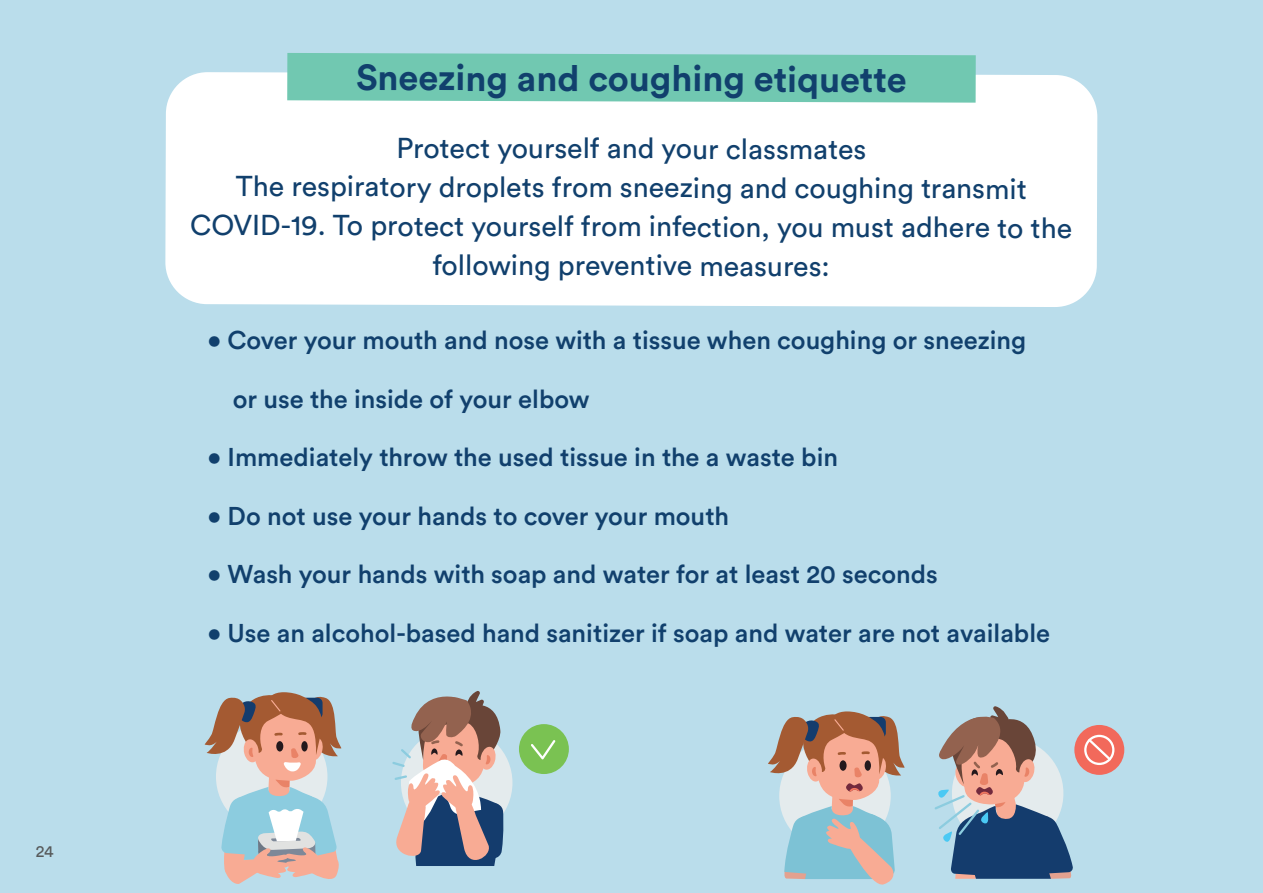
<style>
.page{position:relative;width:1263px;height:893px;background:#fff}
.page>*{position:absolute;margin:0;border:0;box-sizing:border-box;transform-origin:0 0}
.t1{font:700 36px "Circular Std";letter-spacing:-.005em;color:#11406d}
.t2{font:28.5px/39px "Circular Std";letter-spacing:-.005em;color:#11406d;text-align:center}
.t3{font:500 25.5px "Circular Std";color:#11406d}
.t4{font:16.5px "Circular Std";color:#575a5b}
</style>
<div class="page">
<div style="left:0;top:0;width:1262px;height:893px;background:#baddeb"></div>
<div style="left:165px;top:72px;width:932px;height:235px;background:#fff"></div>
<svg style="left:287px;top:53px;width:689px;height:50px;background:#77cab4"></svg>
<svg style="left:934px;top:706px;width:139px;height:173px"></svg>
<svg style="left:768px;top:711px;width:137px;height:174px"></svg>
<div style="left:401px;top:727px;width:111px;height:111px;background:#e4ebed;border-radius:50%"></div>
<svg style="left:205px;top:692px;width:137px;height:192px"></svg>
<svg style="left:392px;top:691px;width:112px;height:175px"></svg>
<div style="left:1074px;top:725px;width:50px;height:50px;background:#f2695b;border-radius:50%"></div>
<div style="left:519px;top:724px;width:50px;height:50px;background:#7ac252;border-radius:50%"></div>
<svg style="left:1084px;top:735px;width:30px;height:30px"></svg>
<svg style="left:531px;top:740px;width:24px;height:19px"></svg>
<p class="t4" style="left:36px;top:841px;width:19px">24</p>
<h1 class="t1" style="left:356px;top:55px;width:552px">Sneezing and coughing etiquette</h1>
<p class="t2" style="left:190px;top:128px;width:883px">Protect yourself and your classmates<br>The respiratory droplets from sneezing and coughing transmit COVID-19. To protect yourself from infection, you must adhere to the following preventive measures:</p>
<p class="t3" style="left:207px;top:324px;width:820px">• Cover your mouth and nose with a tissue when coughing or sneezing</p>
<p class="t3" style="left:233px;top:383px;width:358px">or use the inside of your elbow</p>
<p class="t3" style="left:207px;top:441px;width:632px">• Immediately throw the used tissue in the a waste bin</p>
<p class="t3" style="left:207px;top:500px;width:523px">• Do not use your hands to cover your mouth</p>
<p class="t3" style="left:207px;top:558px;width:732px">• Wash your hands with soap and water for at least 20 seconds</p>
<p class="t3" style="left:207px;top:617px;width:844px">• Use an alcohol-based hand sanitizer if soap and water are not available</p>
</div>
